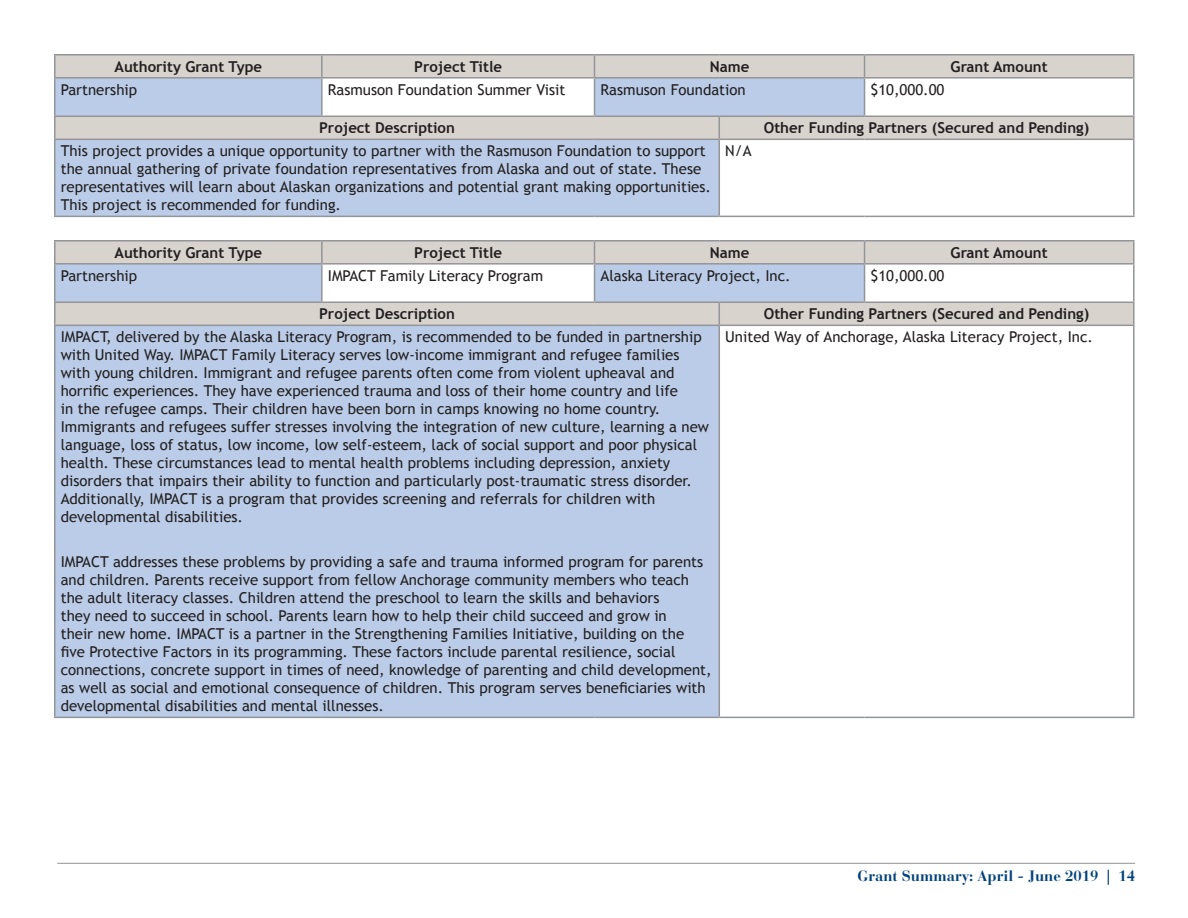
<style>
.page{position:relative;width:1188px;height:918px;background:#fff}
.page>*{position:absolute;margin:0;border:0;box-sizing:border-box;transform-origin:0 0}
.MHT_chart_style_-_bo{font:15px/18px "Trebuchet MS";color:#231f20}
.MHT_chart_style_-_he{font:700 15px "Trebuchet MS";color:#231f20}
.t1{font:700 15px "Bauer Bodoni";color:#01427c}
</style>
<div class="page">
<hr style="left:57px;top:863px;width:1078px;height:1px;background:#939598">
<svg style="left:56px;top:56px;width:1077px;height:83px;fill:#d9d3ce"></svg>
<svg style="left:56px;top:79px;width:809px;height:137px;background:#bfcce1"></svg>
<div style="left:322px;top:78px;width:273px;height:38px;background:#fff"></div>
<div style="left:719px;top:139px;width:415px;height:77px;background:#fff"></div>
<svg style="left:594px;top:56px;width:1px;height:21px"></svg>
<hr style="left:594px;top:79px;width:1px;height:37px;background:#939598">
<svg style="left:864px;top:56px;width:1px;height:21px"></svg>
<hr style="left:864px;top:79px;width:1px;height:37px;background:#939598">
<svg style="left:719px;top:117px;width:1px;height:22px"></svg>
<hr style="left:719px;top:140px;width:1px;height:76px;background:#939598">
<hr style="left:1133px;top:55px;width:2px;height:22px;background:#939598">
<hr style="left:1133px;top:79px;width:2px;height:37px;background:#939598">
<hr style="left:1133px;top:117px;width:2px;height:22px;background:#939598">
<hr style="left:1133px;top:140px;width:2px;height:76px;background:#939598">
<hr style="left:54px;top:54px;width:268px;height:2px;background:#939598">
<hr style="left:54px;top:55px;width:2px;height:22px;background:#939598">
<hr style="left:322px;top:54px;width:273px;height:2px;background:#939598">
<hr style="left:321px;top:55px;width:2px;height:22px;background:#939598">
<hr style="left:595px;top:54px;width:124px;height:2px;background:#939598">
<hr style="left:719px;top:54px;width:146px;height:2px;background:#939598">
<hr style="left:865px;top:54px;width:270px;height:2px;background:#939598">
<hr style="left:54px;top:77px;width:268px;height:2px;background:#939598">
<hr style="left:54px;top:79px;width:2px;height:37px;background:#939598">
<hr style="left:322px;top:77px;width:273px;height:2px;background:#939598">
<hr style="left:321px;top:79px;width:2px;height:37px;background:#939598">
<hr style="left:595px;top:77px;width:124px;height:2px;background:#939598">
<hr style="left:719px;top:77px;width:146px;height:2px;background:#939598">
<hr style="left:865px;top:77px;width:270px;height:2px;background:#939598">
<hr style="left:54px;top:117px;width:2px;height:22px;background:#939598">
<hr style="left:54px;top:140px;width:2px;height:76px;background:#939598">
<hr style="left:54px;top:116px;width:268px;height:1px;background:#939598">
<hr style="left:322px;top:116px;width:273px;height:1px;background:#939598">
<hr style="left:595px;top:116px;width:124px;height:1px;background:#939598">
<hr style="left:719px;top:116px;width:146px;height:1px;background:#939598">
<hr style="left:865px;top:116px;width:270px;height:1px;background:#939598">
<hr style="left:54px;top:139px;width:268px;height:1px;background:#939598">
<hr style="left:322px;top:139px;width:273px;height:1px;background:#939598">
<hr style="left:595px;top:139px;width:124px;height:1px;background:#939598">
<hr style="left:719px;top:139px;width:146px;height:1px;background:#939598">
<hr style="left:865px;top:139px;width:270px;height:1px;background:#939598">
<hr style="left:54px;top:216px;width:268px;height:1px;background:#939598">
<hr style="left:322px;top:216px;width:273px;height:1px;background:#939598">
<hr style="left:595px;top:216px;width:124px;height:1px;background:#939598">
<hr style="left:719px;top:216px;width:146px;height:1px;background:#939598">
<hr style="left:865px;top:216px;width:270px;height:1px;background:#939598">
<svg style="left:56px;top:242px;width:1077px;height:83px;fill:#d9d3ce"></svg>
<div style="left:56px;top:265px;width:809px;height:452px;background:#bacce7"></div>
<div style="left:322px;top:264px;width:273px;height:38px;background:#fff"></div>
<div style="left:719px;top:325px;width:415px;height:392px;background:#fff"></div>
<svg style="left:594px;top:242px;width:1px;height:21px"></svg>
<hr style="left:594px;top:265px;width:1px;height:37px;background:#939598">
<svg style="left:864px;top:242px;width:1px;height:21px"></svg>
<hr style="left:864px;top:265px;width:1px;height:37px;background:#939598">
<svg style="left:719px;top:303px;width:1px;height:22px"></svg>
<hr style="left:719px;top:326px;width:1px;height:391px;background:#939598">
<hr style="left:1133px;top:241px;width:2px;height:22px;background:#939598">
<hr style="left:1133px;top:265px;width:2px;height:37px;background:#939598">
<hr style="left:1133px;top:303px;width:2px;height:22px;background:#939598">
<hr style="left:1133px;top:326px;width:2px;height:391px;background:#939598">
<hr style="left:54px;top:240px;width:268px;height:2px;background:#939598">
<hr style="left:54px;top:241px;width:2px;height:22px;background:#939598">
<hr style="left:322px;top:240px;width:273px;height:2px;background:#939598">
<hr style="left:321px;top:241px;width:2px;height:22px;background:#939598">
<hr style="left:595px;top:240px;width:124px;height:2px;background:#939598">
<hr style="left:719px;top:240px;width:146px;height:2px;background:#939598">
<hr style="left:865px;top:240px;width:270px;height:2px;background:#939598">
<hr style="left:54px;top:263px;width:268px;height:2px;background:#939598">
<hr style="left:54px;top:265px;width:2px;height:37px;background:#939598">
<hr style="left:322px;top:263px;width:273px;height:2px;background:#939598">
<hr style="left:321px;top:265px;width:2px;height:37px;background:#939598">
<hr style="left:595px;top:263px;width:124px;height:2px;background:#939598">
<hr style="left:719px;top:263px;width:146px;height:2px;background:#939598">
<hr style="left:865px;top:263px;width:270px;height:2px;background:#939598">
<hr style="left:54px;top:303px;width:2px;height:22px;background:#939598">
<hr style="left:54px;top:326px;width:2px;height:391px;background:#939598">
<hr style="left:54px;top:302px;width:268px;height:1px;background:#939598">
<hr style="left:322px;top:302px;width:273px;height:1px;background:#939598">
<hr style="left:595px;top:302px;width:124px;height:1px;background:#939598">
<hr style="left:719px;top:302px;width:146px;height:1px;background:#939598">
<hr style="left:865px;top:302px;width:270px;height:1px;background:#939598">
<hr style="left:54px;top:325px;width:268px;height:1px;background:#939598">
<hr style="left:322px;top:325px;width:273px;height:1px;background:#939598">
<hr style="left:595px;top:325px;width:124px;height:1px;background:#939598">
<hr style="left:719px;top:325px;width:146px;height:1px;background:#939598">
<hr style="left:865px;top:325px;width:270px;height:1px;background:#939598">
<hr style="left:54px;top:717px;width:268px;height:1px;background:#939598">
<hr style="left:322px;top:717px;width:273px;height:1px;background:#939598">
<hr style="left:595px;top:717px;width:124px;height:1px;background:#939598">
<hr style="left:719px;top:717px;width:146px;height:1px;background:#939598">
<hr style="left:865px;top:717px;width:270px;height:1px;background:#939598">
<p class="MHT_chart_style_-_he" style="left:115px;top:57px;width:149px">Authority Grant Type</p>
<p class="MHT_chart_style_-_he" style="left:414px;top:57px;width:89px">Project Title</p>
<p class="MHT_chart_style_-_he" style="left:710px;top:57px;width:41px">Name</p>
<p class="MHT_chart_style_-_he" style="left:951px;top:57px;width:99px">Grant Amount</p>
<p class="MHT_chart_style_-_bo" style="left:61px;top:81px;width:78px">Partnership</p>
<p class="MHT_chart_style_-_bo" style="left:328px;top:81px;width:239px">Rasmuson Foundation Summer Visit</p>
<p class="MHT_chart_style_-_bo" style="left:601px;top:81px;width:147px">Rasmuson Foundation</p>
<p class="MHT_chart_style_-_bo" style="left:871px;top:81px;width:75px">$10,000.00</p>
<p class="MHT_chart_style_-_he" style="left:319px;top:119px;width:137px">Project Description</p>
<p class="MHT_chart_style_-_he" style="left:764px;top:119px;width:327px">Other Funding Partners (Secured and Pending)</p>
<p class="MHT_chart_style_-_bo" style="left:61px;top:142px;width:652px">This project provides a unique opportunity to partner with the Rasmuson Foundation to support the annual gathering of private foundation representatives from Alaska and out of state. These representatives will learn about Alaskan organizations and potential grant making opportunities.<br>This project is recommended for funding.</p>
<p class="MHT_chart_style_-_bo" style="left:725px;top:142px;width:28px">N/A</p>
<p class="MHT_chart_style_-_he" style="left:115px;top:243px;width:149px">Authority Grant Type</p>
<p class="MHT_chart_style_-_he" style="left:414px;top:243px;width:89px">Project Title</p>
<p class="MHT_chart_style_-_he" style="left:710px;top:243px;width:41px">Name</p>
<p class="MHT_chart_style_-_he" style="left:951px;top:243px;width:99px">Grant Amount</p>
<p class="MHT_chart_style_-_bo" style="left:61px;top:267px;width:78px">Partnership</p>
<p class="MHT_chart_style_-_bo" style="left:328px;top:267px;width:217px">IMPACT Family Literacy Program</p>
<p class="MHT_chart_style_-_bo" style="left:601px;top:267px;width:192px">Alaska Literacy Project, Inc.</p>
<p class="MHT_chart_style_-_bo" style="left:871px;top:267px;width:75px">$10,000.00</p>
<p class="MHT_chart_style_-_he" style="left:319px;top:305px;width:137px">Project Description</p>
<p class="MHT_chart_style_-_he" style="left:764px;top:305px;width:327px">Other Funding Partners (Secured and Pending)</p>
<p class="MHT_chart_style_-_bo" style="left:61px;top:328px;width:650px">IMPACT, delivered by the Alaska Literacy Program, is recommended to be funded in partnership with United Way. IMPACT Family Literacy serves low-income immigrant and refugee families with young children. Immigrant and refugee parents often come from violent upheaval and horrific experiences. They have experienced trauma and loss of their home country and life<br>in the refugee camps. Their children have been born in camps knowing no home country.<br>Immigrants and refugees suffer stresses involving the integration of new culture, learning a new language, loss of status, low income, low self-esteem, lack of social support and poor physical health. These circumstances lead to mental health problems including depression, anxiety disorders that impairs their ability to function and particularly post-traumatic stress disorder.<br>Additionally, IMPACT is a program that provides screening and referrals for children with developmental disabilities.</p>
<p class="MHT_chart_style_-_bo" style="left:61px;top:553px;width:652px">IMPACT addresses these problems by providing a safe and trauma informed program for parents and children. Parents receive support from fellow Anchorage community members who teach the adult literacy classes. Children attend the preschool to learn the skills and behaviors<br>they need to succeed in school. Parents learn how to help their child succeed and grow in<br>their new home. IMPACT is a partner in the Strengthening Families Initiative, building on the five Protective Factors in its programming. These factors include parental resilience, social connections, concrete support in times of need, knowledge of parenting and child development, as well as social and emotional consequence of children. This program serves beneficiaries with developmental disabilities and mental illnesses.</p>
<p class="MHT_chart_style_-_bo" style="left:725px;top:328px;width:369px">United Way of Anchorage, Alaska Literacy Project, Inc.</p>
<p class="t1" style="left:858px;top:866px;width:279px">Grant Summary: April - June 2019 | 14</p>
</div>
